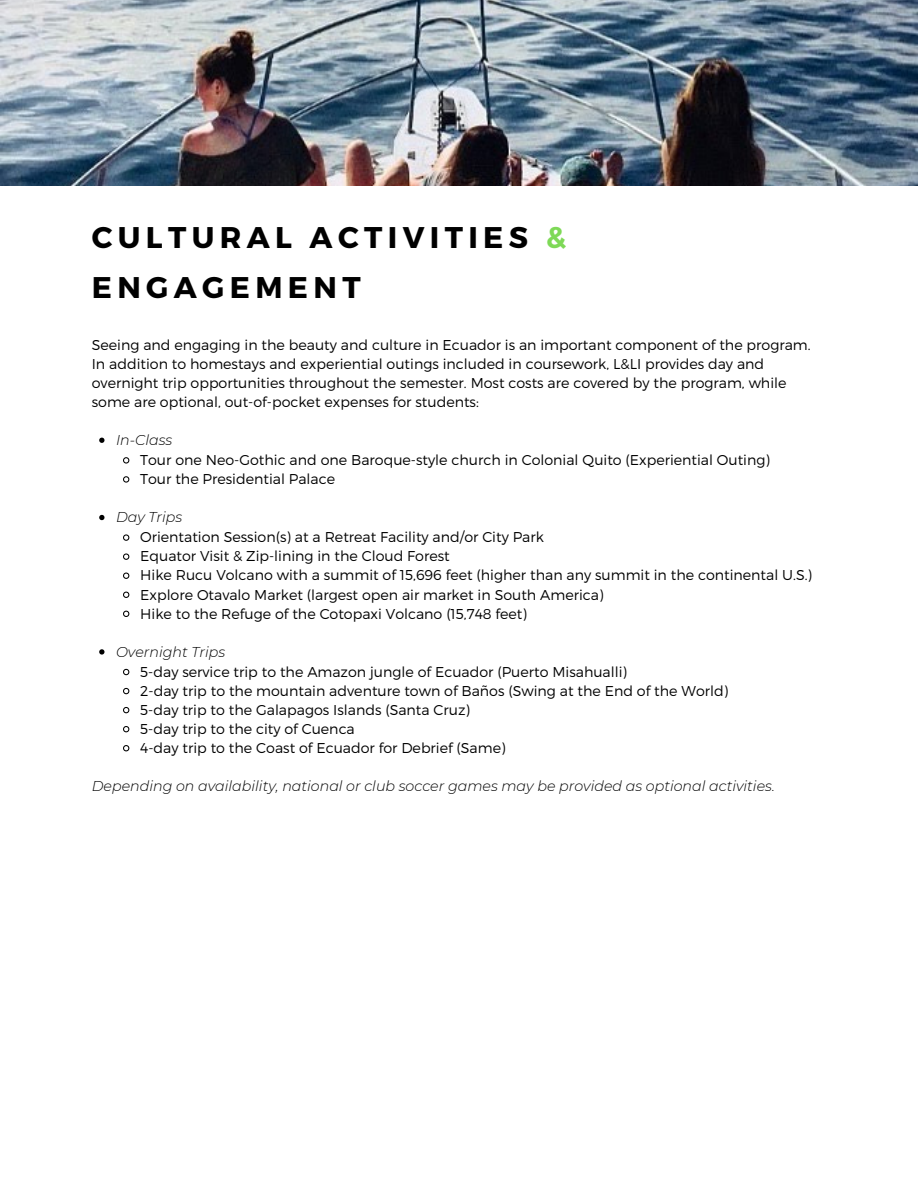
<style>
.page{position:relative;width:918px;height:1188px;background:#fff}
.page>*{position:absolute;margin:0;border:0;box-sizing:border-box;transform-origin:0 0}
.t1{font:700 29.85px/49.3px "Montserrat";letter-spacing:.18em;color:#000}
.t2{font:300 14.25px/19px "Montserrat";color:#000}
.t3{font:italic 300 14.25px "Montserrat";color:#000}
.s1{color:#7ed957}
</style>
<div class="page">
<svg style="left:99px;top:438px;width:5px;height:5px"></svg>
<svg style="left:123px;top:457px;width:7px;height:7px"></svg>
<svg style="left:123px;top:476px;width:7px;height:7px"></svg>
<svg style="left:99px;top:515px;width:5px;height:5px"></svg>
<svg style="left:123px;top:534px;width:7px;height:7px"></svg>
<svg style="left:123px;top:553px;width:7px;height:7px"></svg>
<svg style="left:123px;top:572px;width:7px;height:7px"></svg>
<svg style="left:123px;top:591px;width:7px;height:7px"></svg>
<svg style="left:123px;top:610px;width:7px;height:7px"></svg>
<svg style="left:99px;top:649px;width:5px;height:6px"></svg>
<svg style="left:123px;top:668px;width:7px;height:8px"></svg>
<svg style="left:123px;top:687px;width:7px;height:8px"></svg>
<svg style="left:123px;top:707px;width:7px;height:7px"></svg>
<svg style="left:123px;top:726px;width:7px;height:7px"></svg>
<svg style="left:123px;top:745px;width:7px;height:7px"></svg>
<img style="left:0;top:0;width:918px;height:186px">
<p class="t1" style="left:92px;top:212px;width:476px">CULTURAL ACTIVITIES <span class="s1">&amp;<br></span>ENGAGEMENT</p>
<p class="t2" style="left:92px;top:334px;width:720px">Seeing and engaging in the beauty and culture in Ecuador is an important component of the program.<br>In addition to homestays and experiential outings included in coursework, L&amp;LI provides day and overnight trip opportunities throughout the semester. Most costs are covered by the program, while some are optional, out-of-pocket expenses for students:</p>
<p class="t3" style="left:116px;top:431px;width:58px">In-Class</p>
<p class="t2" style="left:140px;top:450px;width:631px">Tour one Neo-Gothic and one Baroque-style church in Colonial Quito (Experiential Outing)</p>
<p class="t2" style="left:140px;top:469px;width:196px">Tour the Presidential Palace</p>
<p class="t3" style="left:116px;top:508px;width:68px">Day Trips</p>
<p class="t2" style="left:140px;top:527px;width:405px">Orientation Session(s) at a Retreat Facility and/or City Park</p>
<p class="t2" style="left:140px;top:546px;width:311px">Equator Visit &amp; Zip-lining in the Cloud Forest</p>
<p class="t2" style="left:140px;top:565px;width:673px">Hike Rucu Volcano with a summit of 15,696 feet (higher than any summit in the continental U.S.)</p>
<p class="t2" style="left:140px;top:584px;width:465px">Explore Otavalo Market (largest open air market in South America)</p>
<p class="t2" style="left:140px;top:603px;width:388px">Hike to the Refuge of the Cotopaxi Volcano (15,748 feet)</p>
<p class="t3" style="left:116px;top:643px;width:111px">Overnight Trips</p>
<p class="t2" style="left:140px;top:661px;width:488px">5-day service trip to the Amazon jungle of Ecuador (Puerto Misahualli)</p>
<p class="t2" style="left:140px;top:681px;width:590px">2-day trip to the mountain adventure town of Baños (Swing at the End of the World)</p>
<p class="t2" style="left:140px;top:700px;width:331px">5-day trip to the Galapagos Islands (Santa Cruz)</p>
<p class="t2" style="left:140px;top:719px;width:216px">5-day trip to the city of Cuenca</p>
<p class="t2" style="left:140px;top:738px;width:367px">4-day trip to the Coast of Ecuador for Debrief (Same)</p>
<p class="t3" style="left:92px;top:777px;width:685px">Depending on availability, national or club soccer games may be provided as optional activities.</p>
</div>
